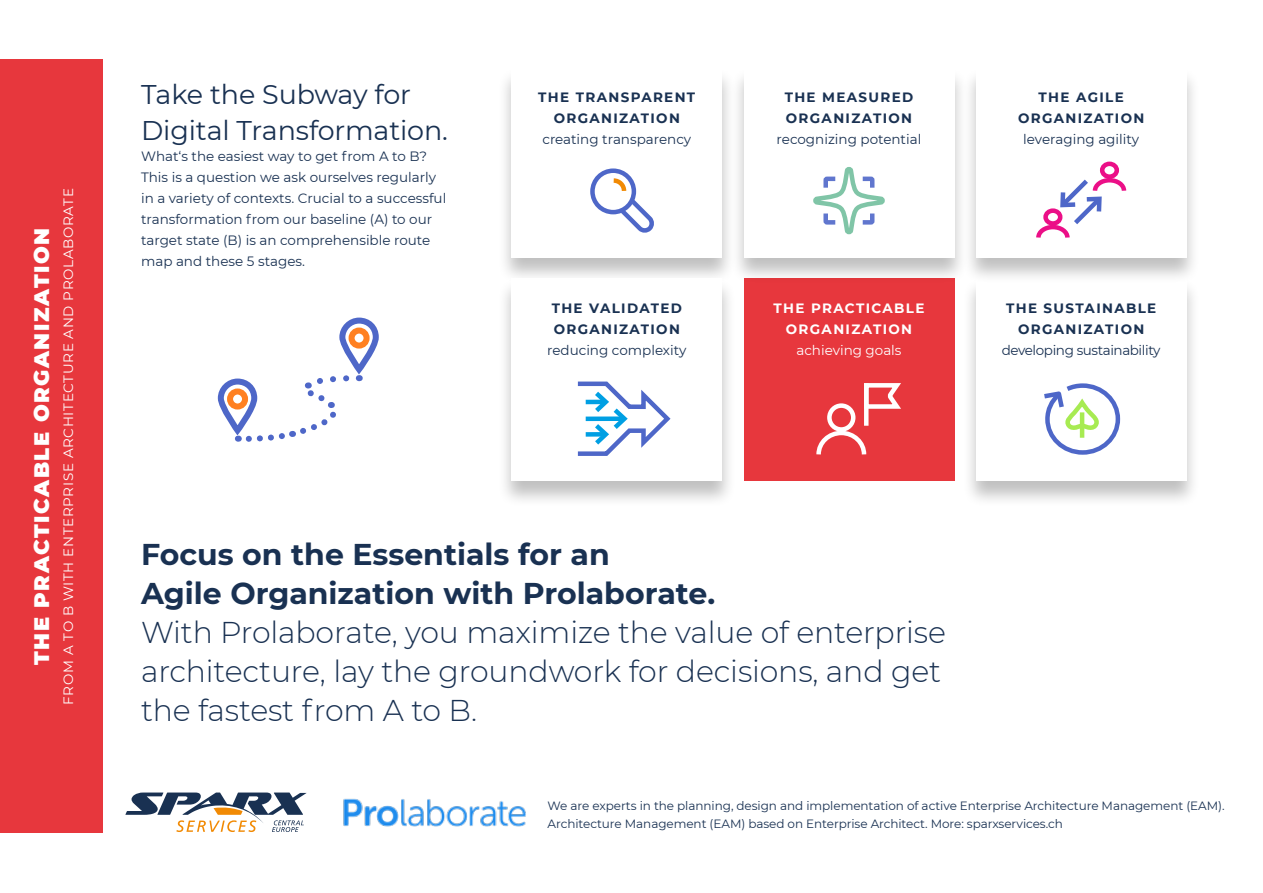
<style>
.page{position:relative;width:1263px;height:893px;background:#fff}
.page>*{position:absolute;margin:0;border:0;box-sizing:border-box;transform-origin:0 0}
.t1{font:300 30px/39px "Montserrat";letter-spacing:-.005em;color:#193152}
.t2{font:700 30px/39px "Montserrat";color:#193152}
.t3{font:27px/36px "Montserrat";letter-spacing:-.005em;color:#193152}
.t4{font:900 21px "Montserrat";letter-spacing:.075em;color:#fff}
.t5{font:13.5px/21px "Montserrat";color:#193152}
.t6{font:700 13.5px/21px "Montserrat";letter-spacing:.1em;color:#193152;text-align:center}
.t7{font:13.5px "Montserrat";letter-spacing:.05em;color:#fff}
.t8{font:700 13.5px/21px "Montserrat";letter-spacing:.1em;color:#fff;text-align:center}
.t9{font:13.5px "Montserrat";letter-spacing:-.03em;color:#193152}
.t10{font:13.5px "Montserrat";color:#fff}
.t11{font:12px/18px "Montserrat";letter-spacing:-.005em;color:#193152}
</style>
<div class="page">
<div style="left:744px;top:278px;width:210px;height:203px;background:#e7373d"></div>
<svg style="left:816px;top:428px;width:51px;height:27px"></svg>
<div style="left:827px;top:403px;width:28px;height:29px;border:4px solid #fff;border-radius:50%"></div>
<hr style="left:864px;top:383px;width:4px;height:43px;background:#fff">
<svg style="left:868px;top:383px;width:33px;height:28px"></svg>
<div style="left:962px;top:277px;width:239px;height:231px;background:#000;opacity:.25"></div>
<div style="left:976px;top:278px;width:210px;height:203px;background:#fff"></div>
<svg style="left:1044px;top:383px;width:77px;height:72px"></svg>
<div style="left:0;top:60px;width:102px;height:773px;background:#e7373d"></div>
<div style="left:218px;top:379px;width:39px;height:54px;border:6px solid #4e67c8;border-radius:17px"></div>
<div style="left:227px;top:388px;width:21px;height:22px;border:6px solid #ff8021;border-radius:50%"></div>
<div style="left:339px;top:318px;width:40px;height:54px;border:6px solid #4e67c8;border-radius:17px"></div>
<div style="left:349px;top:328px;width:21px;height:21px;border:6px solid #ff8021;border-radius:50%"></div>
<svg style="left:238px;top:372px;width:122px;height:70px"></svg>
<svg style="left:125px;top:792px;width:182px;height:40px"></svg>
<img style="left:343px;top:798px;width:183px;height:29px">
<div style="left:498px;top:67px;width:238px;height:217px;background:#000;opacity:.25"></div>
<div style="left:511px;top:68px;width:211px;height:189px;background:#fff"></div>
<div style="left:590px;top:168px;width:46px;height:46px;border:4px solid #4e67c8;border-radius:50%"></div>
<svg style="left:609px;top:176px;width:45px;height:57px"></svg>
<div style="left:730px;top:67px;width:238px;height:217px;background:#000;opacity:.25"></div>
<div style="left:744px;top:68px;width:210px;height:189px;background:#fff"></div>
<svg style="left:813px;top:167px;width:72px;height:68px"></svg>
<div style="left:962px;top:67px;width:239px;height:217px;background:#000;opacity:.25"></div>
<div style="left:976px;top:68px;width:210px;height:190px;background:#fff"></div>
<div style="left:1100px;top:162px;width:19px;height:17px;border:4px solid #eb0f87;border-radius:50%"></div>
<svg style="left:1036px;top:175px;width:91px;height:63px"></svg>
<div style="left:498px;top:277px;width:238px;height:231px;background:#000;opacity:.25"></div>
<div style="left:511px;top:278px;width:211px;height:203px;background:#fff"></div>
<svg style="left:577px;top:381px;width:94px;height:75px"></svg>
<p class="t4" style="left:26px;top:665px;width:439px;rotate:-90deg">THE PRACTICABLE ORGANIZATION</p>
<p class="t7" style="left:59px;top:705px;width:518px;rotate:-90deg">FROM A TO B WITH ENTERPRISE ARCHITECTURE AND PROLABORATE</p>
<p class="t3" style="left:141px;top:76px;width:308px">Take the Subway for<br>Digital Transformation.</p>
<p class="t5" style="left:141px;top:145px;width:307px">What‘s the easiest way to get from A to B?<br>This is a question we ask ourselves regularly in a variety of contexts. Crucial to a successful transformation from our baseline (A) to our target state (B) is an comprehensible route map and these 5 stages.</p>
<p class="t6" style="left:538px;top:86px;width:159px">THE TRANSPARENT<br>ORGANIZATION</p>
<p class="t5" style="left:542px;top:129px;width:150px">creating transparency</p>
<p class="t6" style="left:552px;top:297px;width:132px;text-align:left">THE VALIDATED<br>ORGANIZATION</p>
<p class="t5" style="left:547px;top:339px;width:141px">reducing complexity</p>
<p class="t6" style="left:785px;top:86px;width:130px;text-align:left">THE MEASURED<br>ORGANIZATION</p>
<p class="t5" style="left:777px;top:129px;width:146px">recognizing potential</p>
<p class="t8" style="left:773px;top:297px;width:153px">THE PRACTICABLE<br>ORGANIZATION</p>
<p class="t10" style="left:796px;top:341px;width:107px">achieving goals</p>
<p class="t6" style="left:1018px;top:86px;width:128px">THE AGILE<br>ORGANIZATION</p>
<p class="t5" style="left:1023px;top:129px;width:117px">leveraging agility</p>
<p class="t6" style="left:1006px;top:297px;width:152px">THE SUSTAINABLE<br>ORGANIZATION</p>
<p class="t9" style="left:1002px;top:341px;width:160px">developing sustainability</p>
<p class="t2" style="left:141px;top:533px;width:576px">Focus on the Essentials for an<br>Agile Organization with Prolaborate.</p>
<p class="t1" style="left:141px;top:612px;width:806px">With Prolaborate, you maximize the value of enterprise</p>
<p class="t1" style="left:141px;top:651px;width:801px">architecture, lay the groundwork for decisions, and get the fastest from A to B.</p>
<p class="t11" style="left:548px;top:796px;width:678px">We are experts in the planning, design and implementation of active Enterprise Architecture Management (EAM).<br>Architecture Management (EAM) based on Enterprise Architect. More: sparxservices.ch</p>
</div>
